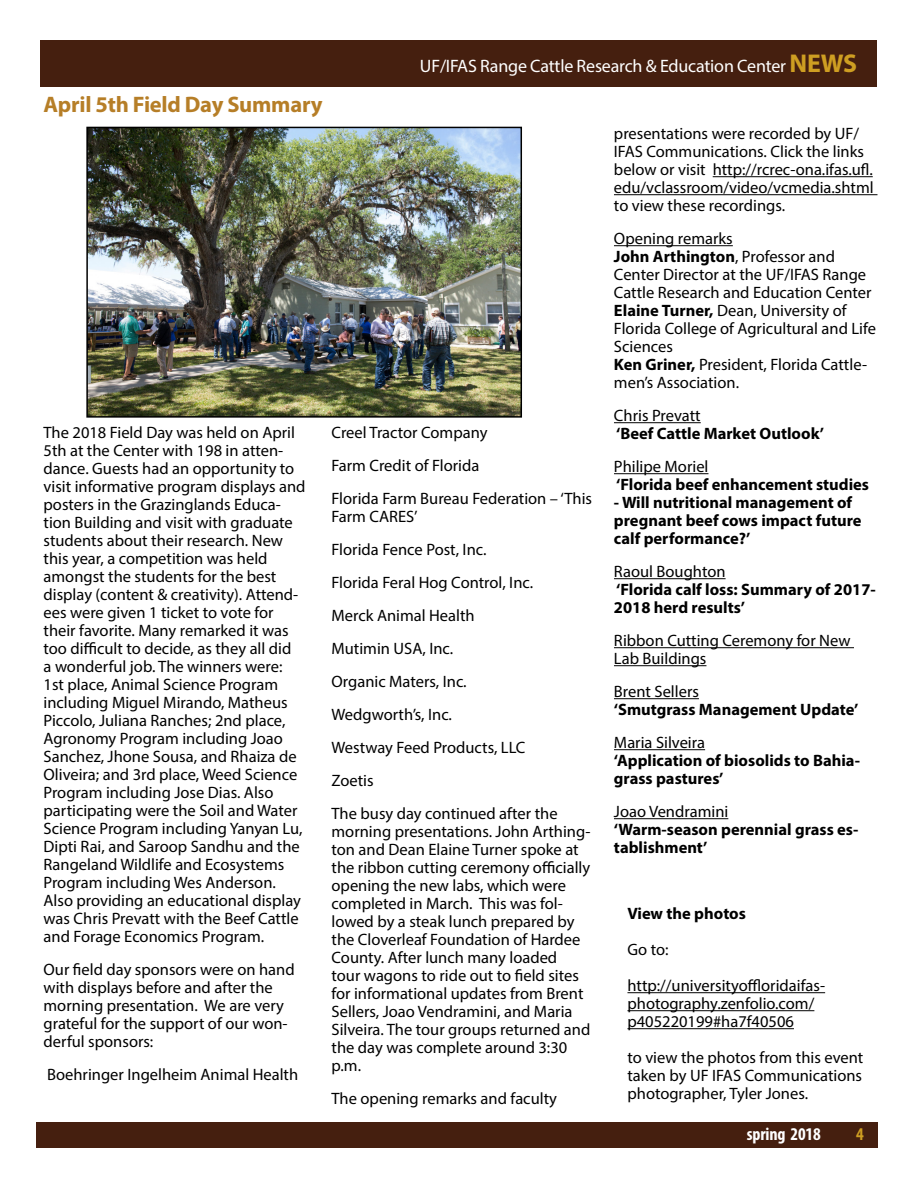
<style>
.page{position:relative;width:918px;height:1188px;background:#fff}
.page>*{position:absolute;margin:0;border:0;box-sizing:border-box;transform-origin:0 0}
.t1{font:700 22.5px "Myriad Pro";letter-spacing:-.01em;color:#b67e27}
.t2{font:18px "Myriad Pro";letter-spacing:-.01em;color:#fff}
.t3{font:700 condensed 18px "Myriad Pro";letter-spacing:-.01em;color:#fff}
.t4{font:700 condensed 18px "Myriad Pro";color:#ce9e22}
.t5{font:16.5px/18px "Myriad Pro";color:#000}
.t6{font:700 16.5px/18px "Myriad Pro";color:#000}
.s1{font-weight:700;font-size:25.8px;color:#ce9e22}
.s2{font-weight:700}
</style>
<div class="page">
<div style="left:40px;top:40px;width:838px;height:47px;background:#451f0f"></div>
<div style="left:36px;top:1122px;width:842px;height:26px;background:#451f0f"></div>
<hr style="left:713px;top:176px;width:160px;height:1px;background:#000">
<hr style="left:614px;top:194px;width:264px;height:1px;background:#000">
<hr style="left:614px;top:245px;width:119px;height:1px;background:#000">
<hr style="left:614px;top:422px;width:87px;height:1px;background:#000">
<hr style="left:614px;top:473px;width:95px;height:1px;background:#000">
<hr style="left:614px;top:578px;width:112px;height:1px;background:#000">
<hr style="left:614px;top:647px;width:240px;height:1px;background:#000">
<hr style="left:614px;top:665px;width:92px;height:1px;background:#000">
<hr style="left:614px;top:698px;width:85px;height:1px;background:#000">
<hr style="left:614px;top:749px;width:91px;height:1px;background:#000">
<hr style="left:614px;top:818px;width:114px;height:1px;background:#000">
<hr style="left:627px;top:992px;width:198px;height:1px;background:#000">
<hr style="left:627px;top:1010px;width:187px;height:1px;background:#000">
<hr style="left:627px;top:1028px;width:167px;height:1px;background:#000">
<img style="left:89px;top:130px;width:430px;height:285px">
<div style="left:86px;top:127px;width:436px;height:291px;border:2px solid #000"></div>
<h1 class="t1" style="left:44px;top:90px;width:280px">April 5th Field Day Summary</h1>
<p class="t5" style="left:44px;top:423px;width:264px">The 2018 Field Day was held on April 5th at the Center with 198 in atten&shy;dance. Guests had an opportunity to visit informative program displays and posters in the Grazinglands Educa&shy;tion Building and visit with graduate students about their research. New this year, a competition was held amongst the students for the best display (content &amp; creativity). Attend&shy;ees were given 1 ticket to vote for their favorite. Many remarked it was too difficult to decide, as they all did<br>a wonderful job. The winners were:<br>1st place, Animal Science Program including Miguel Mirando, Matheus Piccolo, Juliana Ranches; 2nd place, Agronomy Program including Joao Sanchez, Jhone Sousa, and Rhaiza de Oliveira; and 3rd place, Weed Science Program including Jose Dias. Also participating were the Soil and Water Science Program including Yanyan Lu, Dipti Rai, and Saroop Sandhu and the Rangeland Wildlife and Ecosystems Program including Wes Anderson.<br>Also providing an educational display was Chris Prevatt with the Beef Cattle and Forage Economics Program.</p>
<p class="t5" style="left:44px;top:960px;width:253px">Our field day sponsors were on hand with displays before and after the morning presentation. We are very grateful for the support of our won&shy;derful sponsors:</p>
<p class="t5" style="left:47px;top:1065px;width:253px">Boehringer Ingelheim Animal Health</p>
<p class="t2" style="left:420px;top:55px;width:439px">UF/IFAS Range Cattle Research &amp; Education Center <span class="s1">NEWS</span></p>
<p class="t5" style="left:332px;top:416px;width:262px;line-height:33px">Creel Tractor Company<br>Farm Credit of Florida<br>Florida Farm Bureau Federation – ‘This</p>
<p class="t5" style="left:332px;top:500px;width:228px;line-height:33px">Farm CARES’<br>Florida Fence Post, Inc.<br>Florida Feral Hog Control, Inc.<br>Merck Animal Health<br>Mutimin USA, Inc.<br>Organic Maters, Inc.<br>Wedgworth’s, Inc.<br>Westway Feed Products, LLC<br>Zoetis<br>The busy day continued after the</p>
<p class="t5" style="left:332px;top:822px;width:260px">morning presentations. John Arthing&shy;ton and Dean Elaine Turner spoke at the ribbon cutting ceremony officially opening the new labs, which were completed in March. This was fol&shy;lowed by a steak lunch prepared by the Cloverleaf Foundation of Hardee County. After lunch many loaded<br>tour wagons to ride out to field sites for informational updates from Brent Sellers, Joao Vendramini, and Maria Silveira. The tour groups returned and the day was complete around 3:30 p.m.</p>
<p class="t5" style="left:332px;top:1089px;width:227px">The opening remarks and faculty</p>
<p class="t5" style="left:614px;top:124px;width:261px">presentations were recorded by UF/ IFAS Communications. Click the links below or visit http://rcrec-ona.ifas.ufl. edu/vclassroom/video/vcmedia.shtml to view these recordings.</p>
<p class="t5" style="left:614px;top:229px;width:264px">Opening remarks<br><span class="s2">John Arthington</span>, Professor and<br>Center Director at the UF/IFAS Range<br>Cattle Research and Education Center<br><span class="s2">Elaine Turner,</span> Dean, University of<br>Florida College of Agricultural and Life<br>Sciences<br><span class="s2">Ken Griner,</span> President, Florida Cattle&shy;men’s Association.</p>
<p class="t5" style="left:614px;top:406px;width:88px">Chris Prevatt</p>
<p class="t6" style="left:616px;top:424px;width:210px">‘Beef Cattle Market Outlook’</p>
<p class="t5" style="left:614px;top:457px;width:96px">Philipe Moriel</p>
<p class="t6" style="left:616px;top:475px;width:255px">‘Florida beef enhancement studies</p>
<p class="t6" style="left:614px;top:493px;width:249px">- Will nutritional management of pregnant beef cows impact future calf performance?’</p>
<p class="t5" style="left:614px;top:562px;width:113px">Raoul Boughton</p>
<p class="t6" style="left:614px;top:580px;width:263px">‘Florida calf loss: Summary of 2017-<br>2018 herd results’</p>
<p class="t5" style="left:614px;top:631px;width:238px">Ribbon Cutting Ceremony for New<br>Lab Buildings</p>
<p class="t5" style="left:614px;top:682px;width:86px">Brent Sellers</p>
<p class="t6" style="left:614px;top:700px;width:246px">‘Smutgrass Management Update’</p>
<p class="t5" style="left:614px;top:733px;width:93px">Maria Silveira</p>
<p class="t6" style="left:614px;top:751px;width:248px">‘Application of biosolids to Bahia&shy;grass pastures’</p>
<p class="t5" style="left:614px;top:802px;width:116px">Joao Vendramini</p>
<p class="t6" style="left:614px;top:820px;width:246px">‘Warm-season perennial grass es&shy;tablishment’</p>
<p class="t6" style="left:627px;top:904px;width:120px">View the photos</p>
<p class="t5" style="left:627px;top:931px;width:199px;line-height:36px">Go to: http://universityoffloridaifas-</p>
<p class="t5" style="left:627px;top:994px;width:188px">photography.zenfolio.com/ p405220199#ha7f40506</p>
<p class="t5" style="left:627px;top:1048px;width:237px;text-align:justify">to view the photos from this event taken by UF IFAS Communications photographer, Tyler Jones.</p>
<p class="t3" style="left:747px;top:1122px;width:75px">spring 2018</p>
<p class="t4" style="left:856px;top:1122px;width:9px">4</p>
</div>
